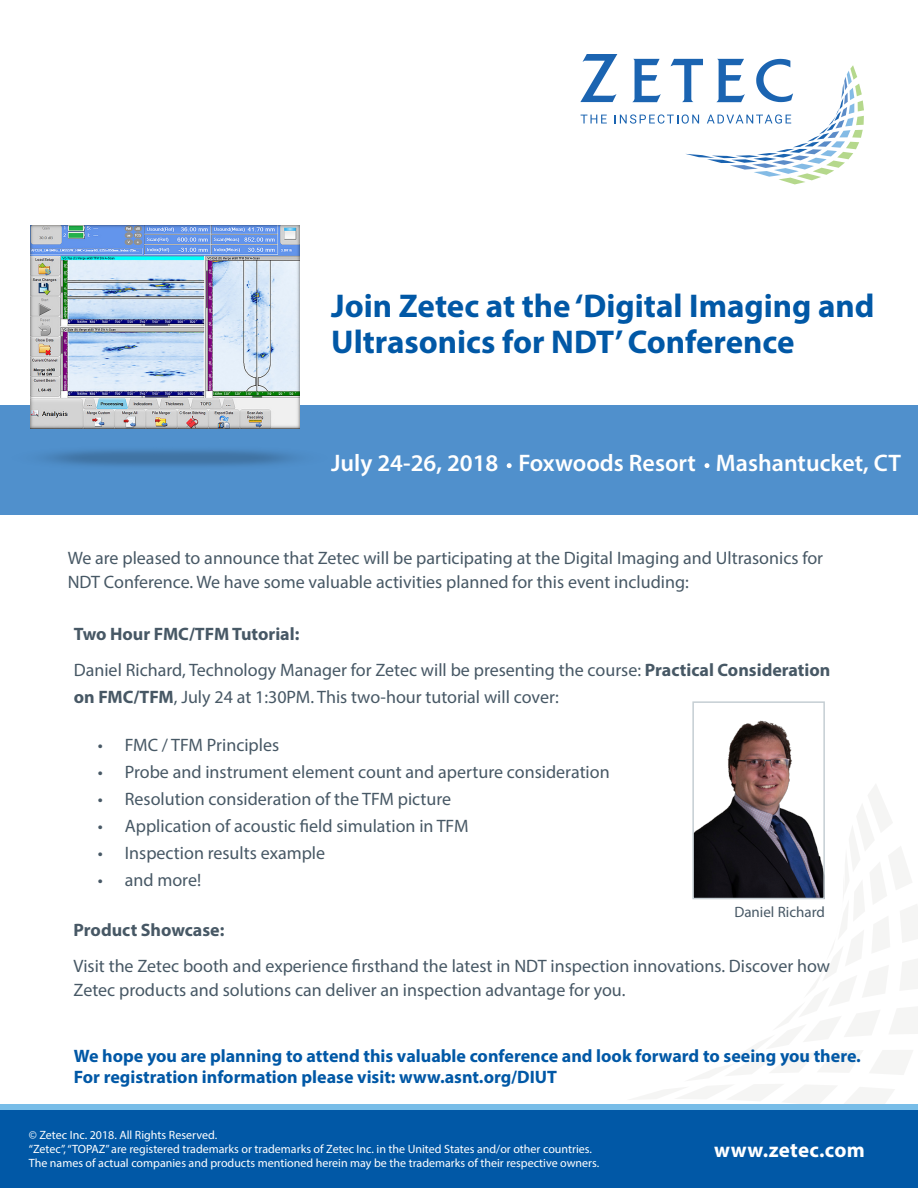
<style>
.page{position:relative;width:918px;height:1188px;background:#fff}
.page>*{position:absolute;margin:0;border:0;box-sizing:border-box;transform-origin:0 0}
.t1{font:700 33px/36px "Myriad Pro";color:#0158a6}
.t2{font:600 24px "Myriad Pro";color:#fff}
.Footer_Text{font:700 21px "Myriad Pro";letter-spacing:.01em;color:#fff}
.t3{font:18px/24px "Myriad Pro";color:#475865}
.t4{font:700 18px/21.6px "Myriad Pro";color:#0158a6}
.t5{font:700 18px "Myriad Pro";color:#475865}
.t6{font:15px "Myriad Pro";color:#475865}
.t7{font:12px/14.4px "Myriad Pro";color:#fff}
.s1{font-weight:700}
</style>
<div class="page">
<svg style="left:626px;top:785px;width:292px;height:320px"></svg>
<div style="left:0;top:1105px;width:918px;height:5px;background:#78bde8"></div>
<div style="left:0;top:1110px;width:918px;height:78px;background:#0158a6"></div>
<div style="left:0;top:405px;width:918px;height:110px;background:#5090cc"></div>
<svg style="left:580px;top:54px;width:284px;height:130px"></svg>
<svg style="left:507px;top:463px;width:5px;height:5px"></svg>
<svg style="left:705px;top:463px;width:4px;height:5px"></svg>
<img style="left:31px;top:225px;width:269px;height:203px">
<img style="left:695px;top:720px;width:127px;height:176px">
<div style="left:692px;top:701px;width:133px;height:198px;border:2px solid #c5ced3"></div>
<p class="t1" style="left:331px;top:287px;width:545px">Join Zetec at the ‘Digital Imaging and<br>Ultrasonics for NDT’ Conference</p>
<p class="t2" style="left:331px;top:448px;width:571px">July 24-26, 2018 Foxwoods Resort Mashantucket, CT</p>
<p class="t3" style="left:68px;top:545px;width:757px">We are pleased to announce that Zetec will be participating at the Digital Imaging and Ultrasonics for<br>NDT Conference. We have some valuable activities planned for this event including:</p>
<p class="t5" style="left:74px;top:622px;width:227px">Two Hour FMC/TFM Tutorial:</p>
<p class="t3" style="left:74px;top:656px;width:758px;line-height:27px">Daniel Richard, Technology Manager for Zetec will be presenting the course: <span class="s1">Practical Consideration on FMC/TFM</span>, July 24 at 1:30PM. This two-hour tutorial will cover:</p>
<p class="t3" style="left:98px;top:733px;width:183px">• FMC / TFM Principles</p>
<p class="t3" style="left:98px;top:760px;width:513px">• Probe and instrument element count and aperture consideration</p>
<p class="t3" style="left:98px;top:787px;width:355px">• Resolution consideration of the TFM picture</p>
<p class="t3" style="left:98px;top:814px;width:372px">• Application of acoustic field simulation in TFM</p>
<p class="t3" style="left:98px;top:841px;width:229px">• Inspection results example</p>
<p class="t3" style="left:98px;top:868px;width:105px">• and more!</p>
<p class="t5" style="left:74px;top:918px;width:152px">Product Showcase:</p>
<p class="t3" style="left:74px;top:953px;width:758px">Visit the Zetec booth and experience firsthand the latest in NDT inspection innovations. Discover how<br>Zetec products and solutions can deliver an inspection advantage for you.</p>
<p class="t6" style="left:734px;top:902px;width:92px">Daniel Richard</p>
<p class="t4" style="left:74px;top:1044px;width:789px">We hope you are planning to attend this valuable conference and look forward to seeing you there.<br>For registration information please visit: www.asnt.org/DIUT</p>
<p class="t7" style="left:29px;top:1127px;width:190px">© Zetec Inc. 2018. All Rights Reserved.</p>
<p class="t7" style="left:29px;top:1142px;width:572px">“Zetec”, “TOPAZ” are registered trademarks or trademarks of Zetec Inc. in the United States and/or other countries.<br>The names of actual companies and products mentioned herein may be the trademarks of their respective owners.</p>
<p class="Footer_Text" style="left:714px;top:1136px;width:152px">www.zetec.com</p>
</div>
